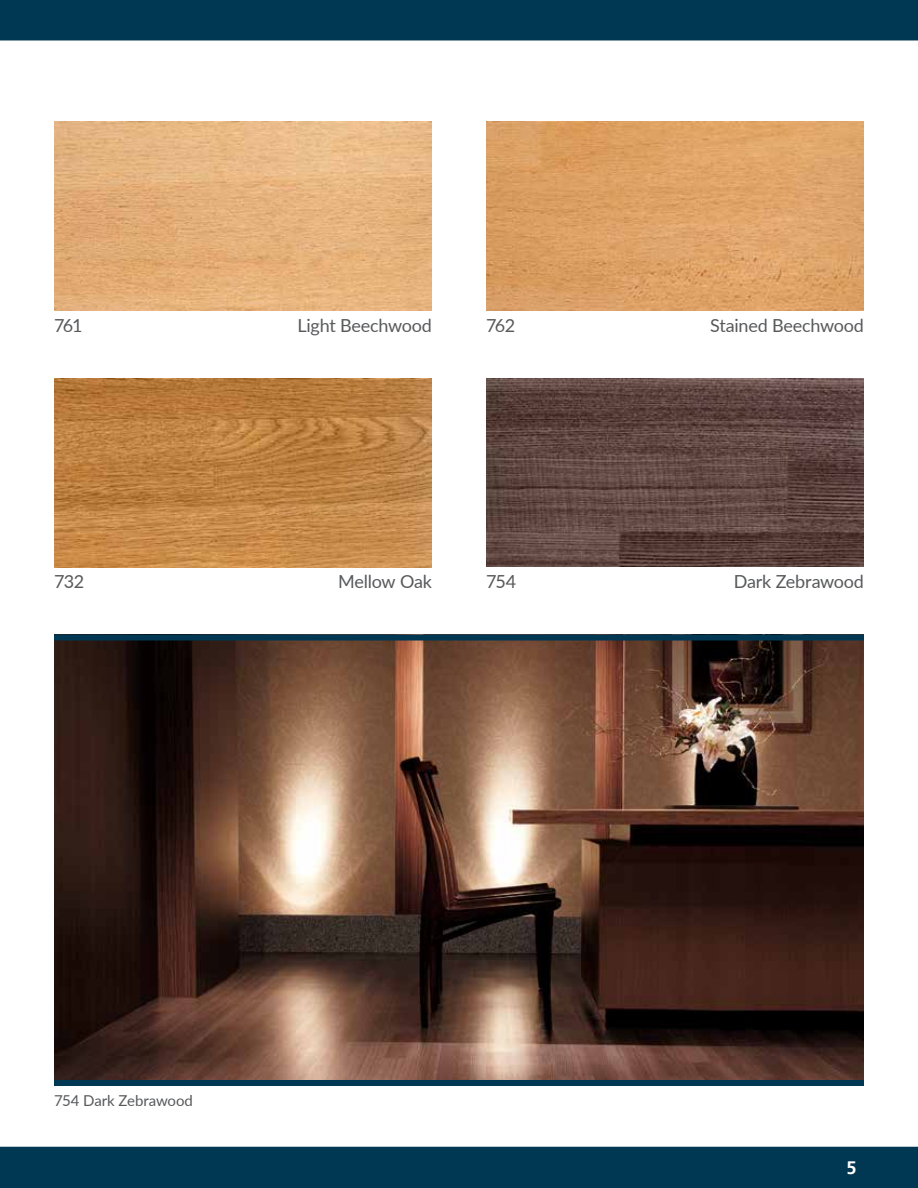
<style>
.page{position:relative;width:918px;height:1188px;background:#fff}
.page>*{position:absolute;margin:0;border:0;box-sizing:border-box;transform-origin:0 0}
.t1{font:18px "Lato";letter-spacing:-.015em;color:#58595b}
.t2{font:700 18px "Frutiger LT";color:#fff}
.t3{font:15px "Lato";letter-spacing:-.005em;color:#58595b}
</style>
<div class="page">
<div style="left:0;top:1147px;width:918px;height:41px;background:#003752"></div>
<div style="left:0;top:0;width:918px;height:40px;background:#003752"></div>
<img style="left:54px;top:378px;width:378px;height:189px">
<img style="left:486px;top:378px;width:378px;height:189px">
<img style="left:54px;top:122px;width:378px;height:189px">
<img style="left:486px;top:122px;width:378px;height:188px">
<img style="left:54px;top:640px;width:810px;height:440px">
<div style="left:54px;top:1080px;width:810px;height:6px;background:#003752"></div>
<div style="left:54px;top:634px;width:810px;height:6px;background:#003752"></div>
<p class="t1" style="left:54px;top:312px;width:30px">761</p>
<p class="t1" style="left:298px;top:312px;width:136px">Light Beechwood</p>
<p class="t1" style="left:486px;top:312px;width:31px">762</p>
<p class="t1" style="left:710px;top:312px;width:155px">Stained Beechwood</p>
<p class="t1" style="left:54px;top:569px;width:32px">732</p>
<p class="t1" style="left:338px;top:569px;width:95px">Mellow Oak</p>
<p class="t1" style="left:486px;top:569px;width:32px">754</p>
<p class="t1" style="left:734px;top:569px;width:132px">Dark Zebrawood</p>
<p class="t3" style="left:54px;top:1089px;width:141px">754 Dark Zebrawood</p>
<p class="t2" style="left:846px;top:1157px;width:12px">5</p>
</div>
